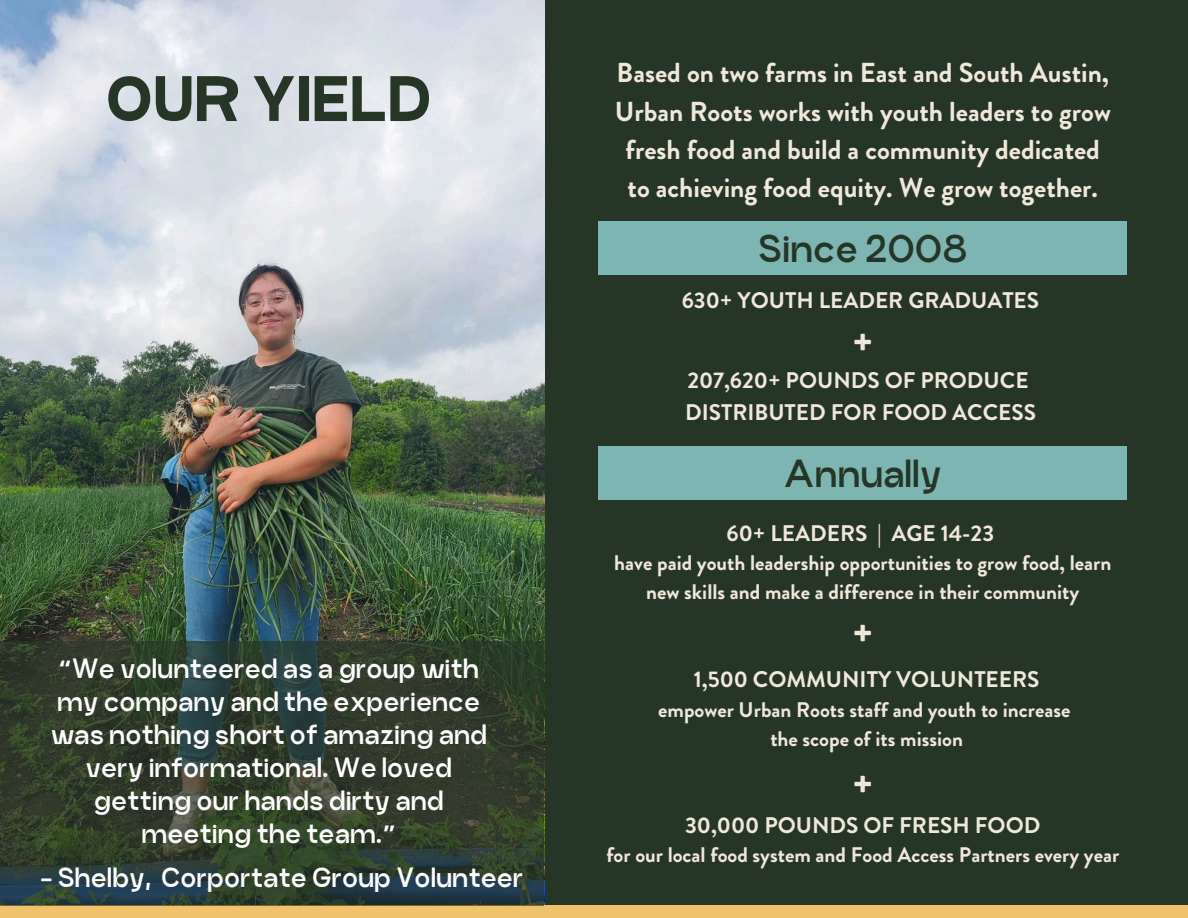
<style>
.page{position:relative;width:1188px;height:918px;background:#263626}
.page>*{position:absolute;margin:0;border:0;box-sizing:border-box;transform-origin:0 0}
.t1{font:800 56.1px "Craftwork Grotesk";color:#263626}
.t2{font:37.5px "Brandon Printed One";color:#f0e8d9}
.t3{font:700 33.75px "Craftwork Grotesk";color:#263626}
.t4{font:700 27.45px/38.2px "Brandon Grotesque";color:#f0e8d9;text-align:center}
.t5{font:700 24px/33px "Craftwork Grotesk";color:#fff;text-align:center}
.t6{font:700 22.65px/31.5px "Brandon Grotesque";color:#f0e8d9}
.t7{font:700 21.15px/29.2px "Brandon Grotesque";color:#f0e8d9;text-align:center}
.s1{font-family:"Noto Sans Gurmukhi"}
</style>
<div class="page">
<div style="left:599px;top:221px;width:528px;height:54px;background:#7db5b2"></div>
<div style="left:599px;top:447px;width:528px;height:53px;background:#7db5b2"></div>
<img style="left:0;top:0;width:544px;height:905px">
<div style="left:0;top:905px;width:1188px;height:13px;background:#f0c26b"></div>
<svg style="left:0;top:641px;width:543px;height:264px"></svg>
<p class="t1" style="left:105px;top:65px;width:328px">OUR YIELD</p>
<p class="t5" style="left:50px;top:652px;width:438px"><span class="s1">“</span>We volunteered as a group with my company and the experience was nothing short of amazing and very informational. We loved getting our hands dirty and meeting the team.<span class="s1">”</span></p>
<p class="t5" style="left:40px;top:860px;width:485px"><span class="s1">–</span> Shelby, Corportate Group Volunteer</p>
<h1 class="t4" style="left:615px;top:54px;width:498px">Based on two farms in East and South Austin, Urban Roots works with youth leaders to grow fresh food and build a community dedicated to achieving food equity. We grow together.</h1>
<h5 class="t3" style="left:758px;top:228px;width:211px">Since 2008</h5>
<h5 class="t6" style="left:682px;top:285px;width:359px">630+ YOUTH LEADER GRADUATES</h5>
<p class="t2" style="left:851px;top:315px;width:25px">+</p>
<h3 class="t6" style="left:685px;top:365px;width:352px">207,620+ POUNDS OF PRODUCE<br>DISTRIBUTED FOR FOOD ACCESS</h3>
<h2 class="t3" style="left:784px;top:453px;width:160px">Annually</h2>
<h4 class="t6" style="left:727px;top:517px;width:269px">60+ LEADERS | AGE 14-23</h4>
<p class="t7" style="left:614px;top:548px;width:499px">have paid youth leadership opportunities to grow food, learn new skills and make a difference in their community</p>
<p class="t2" style="left:851px;top:606px;width:25px">+</p>
<h4 class="t6" style="left:694px;top:664px;width:347px">1,500 COMMUNITY VOLUNTEERS</h4>
<h2 class="t7" style="left:658px;top:695px;width:414px">empower Urban Roots staff and youth to increase</h2>
<p class="t7" style="left:770px;top:724px;width:194px">the scope of its mission</p>
<p class="t2" style="left:851px;top:757px;width:25px">+</p>
<p class="t6" style="left:685px;top:810px;width:357px">30,000 POUNDS OF FRESH FOOD</p>
<p class="t7" style="left:606px;top:840px;width:514px">for our local food system and Food Access Partners every year</p>
</div>
